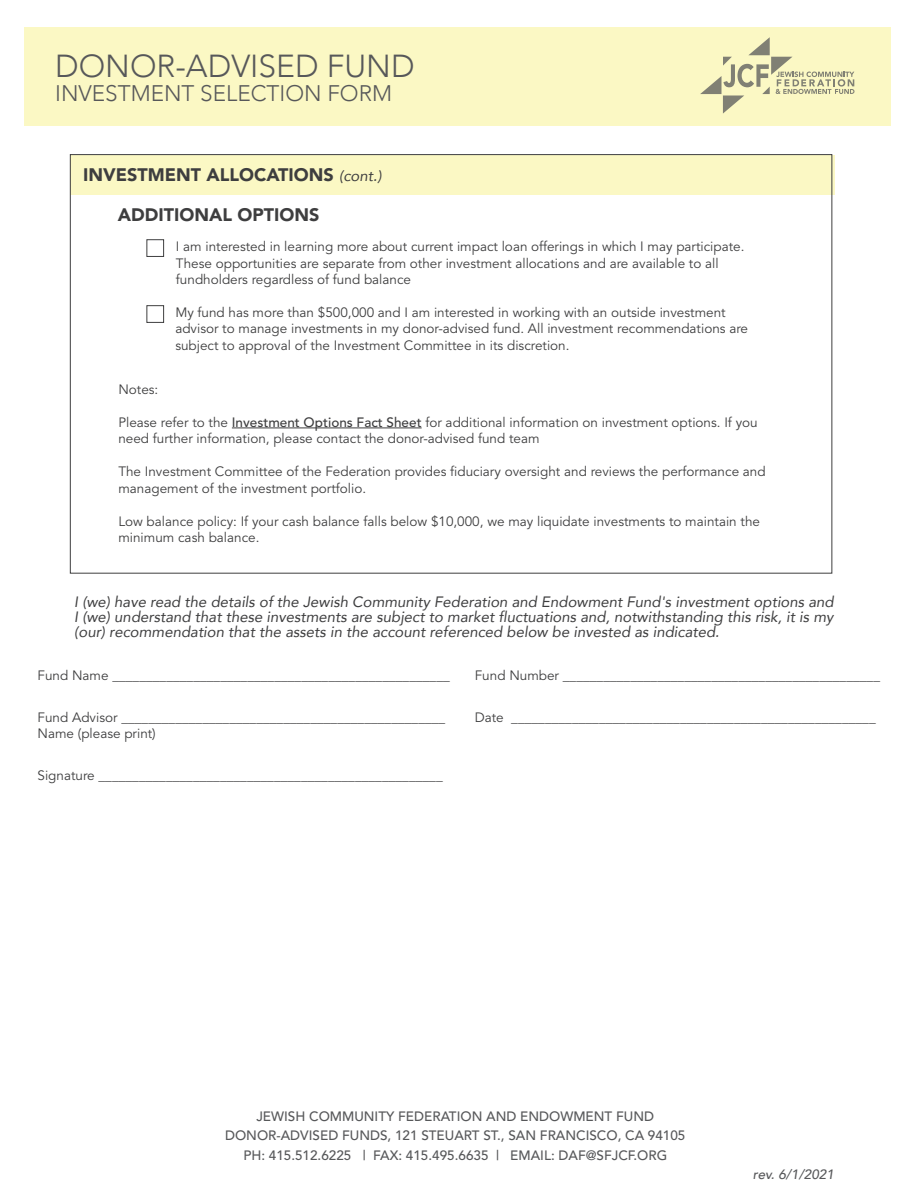
<style>
.page{position:relative;width:918px;height:1188px;background:#fff}
.page>*{position:absolute;margin:0;border:0;box-sizing:border-box;transform-origin:0 0}
.t1{font:300 31.8px "Avenir";color:#57585a}
.t2{font:300 22.5px "Avenir";color:#57585a}
.t3{font:900 18px "Avenir";color:#3e3e3f}
.t4{font:italic 15px/15px "Avenir";color:#3e3e3f;text-align:justify}
.t5{font:13.5px/16.5px "Avenir";color:#3e3e3f}
.t6{font:500 13.5px/19.5px "Avenir";color:#57585a;text-align:center}
.t7{font:italic 500 13.5px "Avenir";color:#57585a}
.s1{font-weight:400;font-style:italic;font-size:15px}
.s2{font-weight:500}
</style>
<div class="page">
<div style="left:25px;top:27px;width:866px;height:99px;background:#fbf8c4"></div>
<div style="left:70px;top:155px;width:764px;height:40px;background:#fbf8c4"></div>
<svg style="left:700px;top:37px;width:154px;height:77px"></svg>
<div style="left:146px;top:305px;width:18px;height:18px;border:1px solid #3e3e3f"></div>
<div style="left:146px;top:239px;width:18px;height:18px;border:1px solid #3e3e3f"></div>
<hr style="left:232px;top:428px;width:190px;height:1px;background:#3e3e3f">
<h1 class="t1" style="left:55px;top:47px;width:361px">DONOR-ADVISED FUND</h1>
<h2 class="t2" style="left:55px;top:80px;width:338px">INVESTMENT SELECTION FORM</h2>
<h3 class="t3" style="left:83px;top:164px;width:300px">INVESTMENT ALLOCATIONS <span class="s1">(cont.)</span></h3>
<h3 class="t3" style="left:118px;top:204px;width:203px">ADDITIONAL OPTIONS</h3>
<p class="t5" style="left:176px;top:239px;width:570px">I am interested in learning more about current impact loan offerings in which I may participate.<br>These opportunities are separate from other investment allocations and are available to all fundholders regardless of fund balance</p>
<p class="t5" style="left:175px;top:304px;width:574px">My fund has more than $500,000 and I am interested in working with an outside investment advisor to manage investments in my donor-advised fund. All investment recommendations are subject to approval of the Investment Committee in its discretion.</p>
<p class="t5" style="left:118px;top:381px;width:42px">Notes:</p>
<p class="t5" style="left:118px;top:414px;width:641px">Please refer to the <span class="s2">Investment Options Fact Sheet</span> for additional information on investment options. If you need further information, please contact the donor-advised fund team</p>
<p class="t5" style="left:118px;top:464px;width:649px">The Investment Committee of the Federation provides fiduciary oversight and reviews the performance and management of the investment portfolio.</p>
<p class="t5" style="left:118px;top:513px;width:643px">Low balance policy: If your cash balance falls below $10,000, we may liquidate investments to maintain the minimum cash balance.</p>
<p class="t4" style="left:74px;top:594px;width:761px">I (we) have read the details of the Jewish Community Federation and Endowment Fund's investment options and I (we) understand that these investments are subject to market fluctuations and, notwithstanding this risk, it is my (our) recommendation that the assets in the account referenced below be invested as indicated.</p>
<p class="t5" style="left:38px;top:667px;width:414px">Fund Name __________________________________________________</p>
<p class="t5" style="left:38px;top:709px;width:409px">Fund Advisor ________________________________________________<br>Name (please print)</p>
<p class="t5" style="left:38px;top:767px;width:407px">Signature ___________________________________________________</p>
<p class="t5" style="left:475px;top:667px;width:407px">Fund Number _______________________________________________</p>
<p class="t5" style="left:475px;top:709px;width:403px">Date ______________________________________________________</p>
<p class="t6" style="left:225px;top:1107px;width:462px">JEWISH COMMUNITY FEDERATION AND ENDOWMENT FUND<br>DONOR-ADVISED FUNDS, 121 STEUART ST., SAN FRANCISCO, CA 94105<br>PH: 415.512.6225 | FAX: 415.495.6635 | EMAIL: DAF@SFJCF.ORG</p>
<p class="t7" style="left:753px;top:1166px;width:83px">rev. 6/1/2021</p>
</div>
